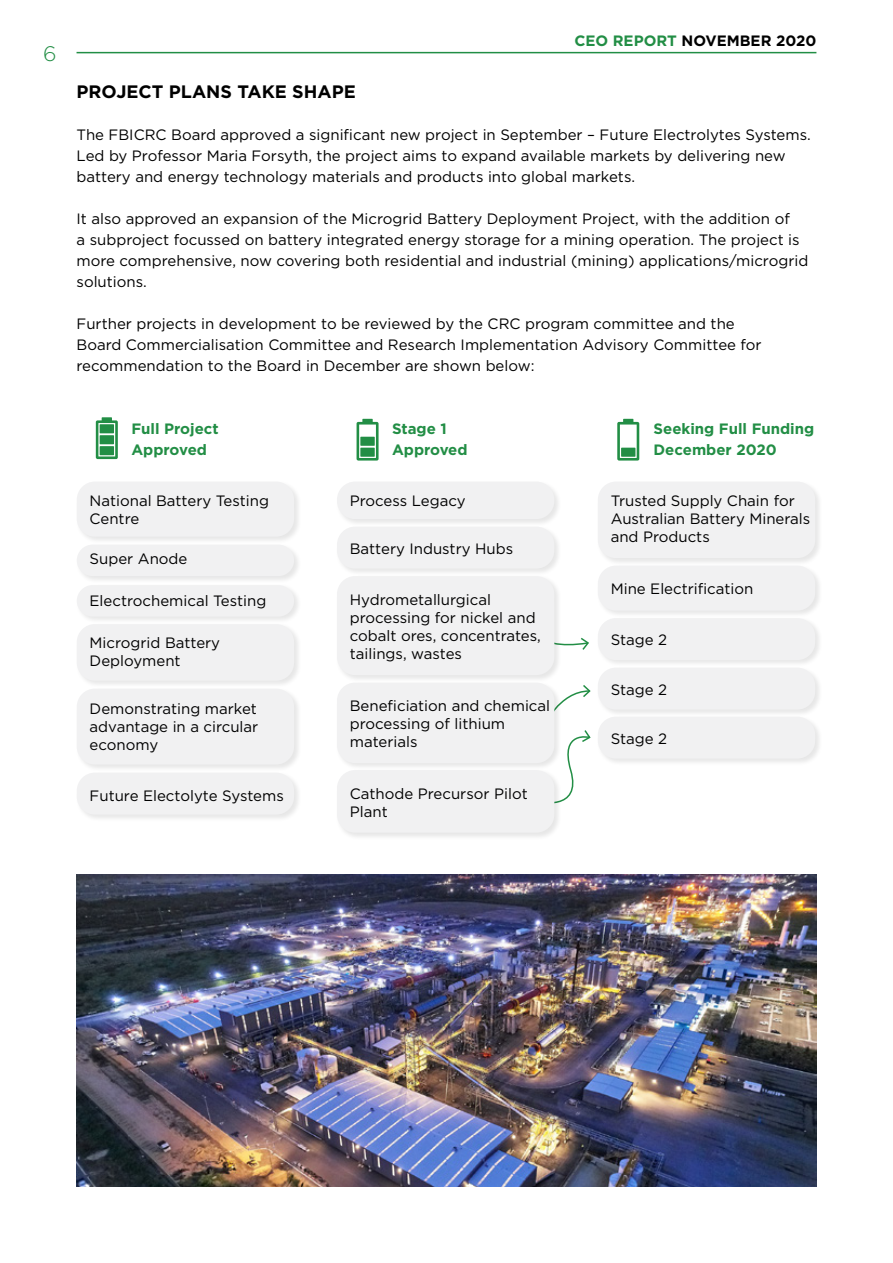
<style>
.page{position:relative;width:893px;height:1263px;background:#fff}
.page>*{position:absolute;margin:0;border:0;box-sizing:border-box;transform-origin:0 0}
.t1{font:300 21px "Gotham";color:#228e45}
.t2{font:700 18px "Gotham";color:#000}
.t3{font:15px/18px "Gotham";color:#000}
.t4{font:700 15px/21px "Gotham";color:#228e45}
.t5{font:700 15px "Gotham";color:#000}
.s1{color:#228e45}
</style>
<div class="page">
<hr style="left:77px;top:52px;width:739px;height:1px;background:#228e45">
<svg style="left:562px;top:685px;width:29px;height:117px"></svg>
<svg style="left:562px;top:637px;width:27px;height:13px"></svg>
<svg style="left:96px;top:417px;width:22px;height:42px"></svg>
<svg style="left:357px;top:419px;width:22px;height:42px"></svg>
<svg style="left:617px;top:419px;width:22px;height:42px"></svg>
<div style="left:75px;top:480px;width:227px;height:64px;background:#000;opacity:.1"></div>
<div style="left:77px;top:482px;width:217px;height:55px;background:#f1f1f2;border-radius:18px"></div>
<div style="left:335px;top:480px;width:227px;height:47px;background:#000;opacity:.1"></div>
<div style="left:337px;top:482px;width:217px;height:37px;background:#f1f1f2;border-radius:18px"></div>
<div style="left:596px;top:480px;width:227px;height:86px;background:#000;opacity:.1"></div>
<div style="left:598px;top:482px;width:217px;height:76px;background:#f1f1f2;border-radius:18px"></div>
<div style="left:75px;top:543px;width:226px;height:41px;background:#000;opacity:.1"></div>
<div style="left:77px;top:545px;width:217px;height:31px;background:#f1f1f2;border-radius:16px"></div>
<div style="left:335px;top:574px;width:227px;height:109px;background:#f1f1f2"></div>
<div style="left:335px;top:681px;width:227px;height:89px;background:#f1f1f2"></div>
<div style="left:596px;top:616px;width:227px;height:52px;background:#f5f5f6"></div>
<div style="left:598px;top:618px;width:217px;height:42px;background:#f1f1f2;border-radius:18px"></div>
<div style="left:596px;top:666px;width:227px;height:51px;background:#f5f5f5"></div>
<div style="left:598px;top:668px;width:217px;height:42px;background:#f1f1f2;border-radius:18px"></div>
<div style="left:596px;top:715px;width:227px;height:51px;background:#000;opacity:.1"></div>
<div style="left:598px;top:717px;width:217px;height:42px;background:#f1f1f2;border-radius:18px"></div>
<div style="left:335px;top:768px;width:227px;height:72px;background:#000;opacity:.1"></div>
<div style="left:337px;top:770px;width:217px;height:63px;background:#f1f1f2;border-radius:18px"></div>
<div style="left:75px;top:583px;width:226px;height:41px;background:#f6f6f6"></div>
<div style="left:77px;top:585px;width:217px;height:32px;background:#f1f1f2;border-radius:16px"></div>
<div style="left:75px;top:622px;width:227px;height:66px;background:#000;opacity:.1"></div>
<div style="left:77px;top:624px;width:217px;height:57px;background:#f1f1f2;border-radius:18px"></div>
<div style="left:75px;top:771px;width:227px;height:51px;background:#000;opacity:.1"></div>
<div style="left:77px;top:773px;width:217px;height:42px;background:#f1f1f2;border-radius:18px"></div>
<div style="left:335px;top:525px;width:227px;height:51px;background:#000;opacity:.1"></div>
<div style="left:337px;top:527px;width:217px;height:42px;background:#f1f1f2;border-radius:18px"></div>
<div style="left:596px;top:564px;width:227px;height:54px;background:#000;opacity:.1"></div>
<div style="left:598px;top:566px;width:217px;height:45px;background:#f1f1f2;border-radius:18px"></div>
<div style="left:75px;top:687px;width:227px;height:85px;background:#f5f5f5"></div>
<div style="left:77px;top:689px;width:217px;height:75px;background:#f1f1f2;border-radius:18px"></div>
<img style="left:77px;top:875px;width:739px;height:311px">
<h1 class="t1" style="left:43px;top:41px;width:15px">6</h1>
<p class="t5" style="left:574px;top:31px;width:244px"><span class="s1">CEO REPORT</span> NOVEMBER 2020</p>
<p class="t2" style="left:77px;top:79px;width:281px">PROJECT PLANS TAKE SHAPE</p>
<p class="t3" style="left:77px;top:123px;width:736px;line-height:21px">The FBICRC Board approved a significant new project in September – Future Electrolytes Systems.<br>Led by Professor Maria Forsyth, the project aims to expand available markets by delivering new battery and energy technology materials and products into global markets.</p>
<p class="t3" style="left:77px;top:207px;width:733px;line-height:21px">It also approved an expansion of the Microgrid Battery Deployment Project, with the addition of<br>a subproject focussed on battery integrated energy storage for a mining operation. The project is more comprehensive, now covering both residential and industrial (mining) applications/microgrid solutions.</p>
<p class="t3" style="left:77px;top:312px;width:687px;line-height:21px">Further projects in development to be reviewed by the CRC program committee and the<br>Board Commercialisation Committee and Research Implementation Advisory Committee for recommendation to the Board in December are shown below:</p>
<p class="t4" style="left:131px;top:418px;width:89px">Full Project<br>Approved</p>
<p class="t4" style="left:392px;top:418px;width:77px">Stage 1<br>Approved</p>
<p class="t4" style="left:653px;top:418px;width:162px">Seeking Full Funding<br>December 2020</p>
<p class="t3" style="left:90px;top:491px;width:181px">National Battery Testing<br>Centre</p>
<p class="t3" style="left:350px;top:491px;width:117px">Process Legacy</p>
<p class="t3" style="left:611px;top:491px;width:201px">Trusted Supply Chain for<br>Australian Battery Minerals and Products</p>
<p class="t3" style="left:90px;top:549px;width:99px">Super Anode</p>
<p class="t3" style="left:350px;top:590px;width:193px">Hydrometallurgical processing for nickel and cobalt ores, concentrates, tailings, wastes</p>
<p class="t3" style="left:350px;top:696px;width:202px">Beneficiation and chemical processing of lithium materials</p>
<p class="t3" style="left:350px;top:539px;width:165px">Battery Industry Hubs</p>
<p class="t3" style="left:611px;top:579px;width:144px">Mine Electrification</p>
<p class="t3" style="left:90px;top:591px;width:178px">Electrochemical Testing</p>
<p class="t3" style="left:90px;top:633px;width:132px">Microgrid Battery<br>Deployment</p>
<p class="t3" style="left:611px;top:630px;width:58px">Stage 2</p>
<p class="t3" style="left:611px;top:680px;width:58px">Stage 2</p>
<p class="t3" style="left:611px;top:729px;width:58px">Stage 2</p>
<p class="t3" style="left:90px;top:699px;width:170px;text-align:justify">Demonstrating market advantage in a circular economy</p>
<p class="t3" style="left:90px;top:786px;width:196px">Future Electolyte Systems</p>
<p class="t3" style="left:350px;top:784px;width:179px">Cathode Precursor Pilot<br>Plant</p>
</div>
